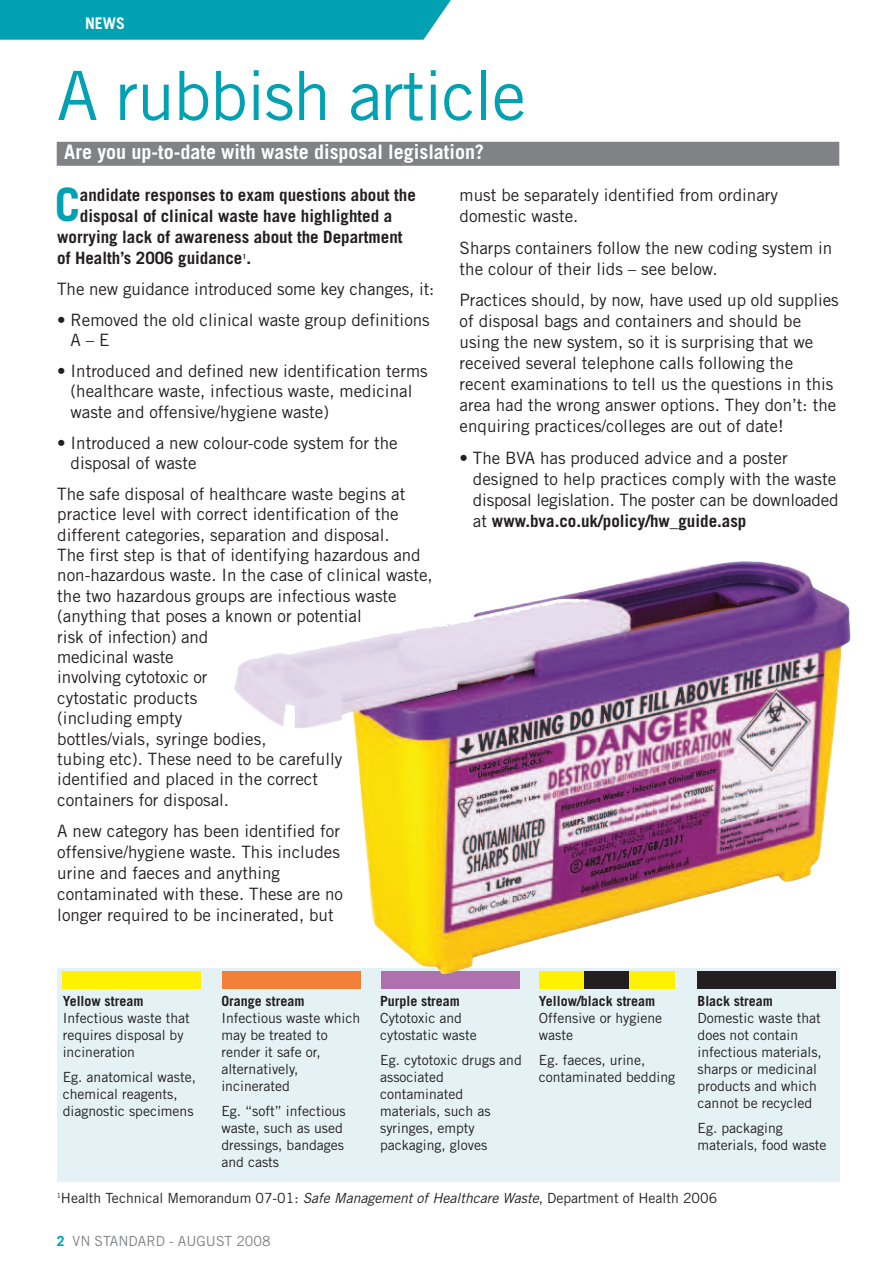
<style>
.page{position:relative;width:879px;height:1276px;background:#fff}
.page>*{position:absolute;margin:0;border:0;box-sizing:border-box;transform-origin:0 0}
.t1{font:68px "Trade Gothic";letter-spacing:-.02em;color:#00a1b2}
.t2{font:700 46px "Trade Gothic";color:#00a1b2}
.t3{font:700 20px "Trade Gothic";color:#fff}
.t4{font:17px/20.4px "Trade Gothic";color:#231f20}
.t5{font:700 17px "Trade Gothic";color:#231f20}
.t6{font:700 16px "Trade Gothic";color:#fff}
.t7{font:14px/17px "Trade Gothic";color:#231f20}
.t8{font:700 14px "Trade Gothic";color:#231f20}
.t9{font:14px "Trade Gothic";color:#808285}
.t10{font:700 7px "Trade Gothic";color:#231f20}
.s1{font-weight:700}
.s2{font-style:italic}
.s3{font-weight:700;color:#00a1b2}
</style>
<div class="page">
<div style="left:57px;top:142px;width:782px;height:24px;background:#808285"></div>
<div style="left:0;top:0;width:451px;height:40px;background:#00a1b2"></div>
<div style="left:57px;top:968px;width:782px;height:213px;background:#e4f2f5"></div>
<div style="left:62px;top:971px;width:139px;height:18px;background:#fff101"></div>
<div style="left:222px;top:971px;width:139px;height:18px;background:#f38039"></div>
<div style="left:381px;top:971px;width:139px;height:18px;background:#ae70ae"></div>
<div style="left:697px;top:971px;width:139px;height:18px;background:#231f20"></div>
<div style="left:539px;top:971px;width:45px;height:18px;background:#fff101"></div>
<div style="left:584px;top:971px;width:45px;height:18px;background:#231f20"></div>
<div style="left:629px;top:971px;width:46px;height:18px;background:#fff101"></div>
<img style="left:234px;top:561px;width:616px;height:413px">
<p class="t6" style="left:85px;top:17px;width:42px">NEWS</p>
<h1 class="t1" style="left:57px;top:71px;width:471px">A rubbish article</h1>
<p class="t3" style="left:64px;top:145px;width:421px">Are you up-to-date with waste disposal legislation?</p>
<h2 class="t2" style="left:55px;top:188px;width:27px">C</h2>
<p class="t5" style="left:80px;top:188px;width:337px">andidate responses to exam questions about the</p>
<p class="t5" style="left:80px;top:209px;width:314px">disposal of clinical waste have highlighted a</p>
<p class="t5" style="left:57px;top:230px;width:347px">worrying lack of awareness about the Department</p>
<p class="t5" style="left:57px;top:251px;width:195px">of Health’s 2006 guidance .</p>
<p class="t10" style="left:242px;top:254px;width:5px">1</p>
<p class="t4" style="left:57px;top:280px;width:379px">The new guidance introduced some key changes, it:</p>
<p class="t4" style="left:71px;top:311px;width:361px;text-indent:-13px">• Removed the old clinical waste group definitions<br>A–E</p>
<p class="t4" style="left:71px;top:362px;width:359px;text-indent:-13px">• Introduced and defined new identification terms (healthcare waste, infectious waste, medicinal waste and offensive/hygiene waste)</p>
<p class="t4" style="left:71px;top:434px;width:329px;text-indent:-13px">• Introduced a new colour-code system for the disposal of waste</p>
<p class="t4" style="left:57px;top:485px;width:377px">The safe disposal of healthcare waste begins at practice level with correct identification of the different categories, separation and disposal.<br>The first step is that of identifying hazardous and non-hazardous waste. In the case of clinical waste, the two hazardous groups are infectious waste (anything that poses a known or potential<br>risk of infection) and<br>medicinal waste<br>involving cytotoxic or<br>cytostatic products<br>(including empty<br>bottles/vials, syringe bodies,<br>tubing etc). These need to be carefully<br>identified and placed in the correct<br>containers for disposal.</p>
<p class="t4" style="left:57px;top:822px;width:287px;line-height:21px">A new category has been identified for offensive/hygiene waste. This includes urine and faeces and anything contaminated with these. These are no longer required to be incinerated, but</p>
<p class="t4" style="left:460px;top:186px;width:320px;line-height:21px">must be separately identified from ordinary domestic waste.</p>
<p class="t4" style="left:460px;top:239px;width:374px;line-height:21px">Sharps containers follow the new coding system in the colour of their lids – see below.</p>
<p class="t4" style="left:460px;top:291px;width:380px;line-height:21px">Practices should, by now, have used up old supplies of disposal bags and containers and should be using the new system, so it is surprising that we received several telephone calls following the recent examinations to tell us the questions in this area had the wrong answer options. They don’t: the enquiring practices/colleges are out of date!</p>
<p class="t4" style="left:473px;top:449px;width:367px;line-height:21px;text-indent:-13px">• The BVA has produced advice and a poster designed to help practices comply with the waste disposal legislation. The poster can be downloaded at <span class="s1">www.bva.co.uk/policy/hw_guide.asp</span></p>
<p class="t8" style="left:63px;top:995px;width:82px">Yellow stream</p>
<p class="t7" style="left:63px;top:1010px;width:129px">Infectious waste that requires disposal by incineration</p>
<p class="t7" style="left:63px;top:1069px;width:135px">Eg. anatomical waste, chemical reagents, diagnostic specimens</p>
<p class="t8" style="left:221px;top:995px;width:85px">Orange stream</p>
<p class="t7" style="left:221px;top:1010px;width:140px">Infectious waste which may be treated to render it safe or, alternatively, incinerated</p>
<p class="t7" style="left:221px;top:1103px;width:126px">Eg. “soft” infectious waste, such as used dressings, bandages and casts</p>
<p class="t8" style="left:380px;top:995px;width:81px">Purple stream</p>
<p class="t7" style="left:380px;top:1010px;width:98px">Cytotoxic and cytostatic waste</p>
<p class="t7" style="left:380px;top:1052px;width:143px">Eg. cytotoxic drugs and associated contaminated materials, such as syringes, empty packaging, gloves</p>
<p class="t8" style="left:539px;top:995px;width:118px">Yellow/black stream</p>
<p class="t7" style="left:539px;top:1010px;width:125px">Offensive or hygiene waste</p>
<p class="t7" style="left:539px;top:1052px;width:138px">Eg. faeces, urine, contaminated bedding</p>
<p class="t8" style="left:697px;top:995px;width:77px">Black stream</p>
<p class="t7" style="left:697px;top:1010px;width:126px">Domestic waste that does not contain infectious materials, sharps or medicinal products and which cannot be recycled</p>
<p class="t7" style="left:697px;top:1120px;width:131px">Eg. packaging materials, food waste</p>
<p class="t7" style="left:57px;top:1191px;width:662px"><sup>1</sup>Health Technical Memorandum 07-01: <span class="s2">Safe Management of Healthcare Waste</span>, Department of Health 2006</p>
<p class="t9" style="left:57px;top:1236px;width:215px"><span class="s3">2</span> VN STANDARD - AUGUST 2008</p>
</div>
